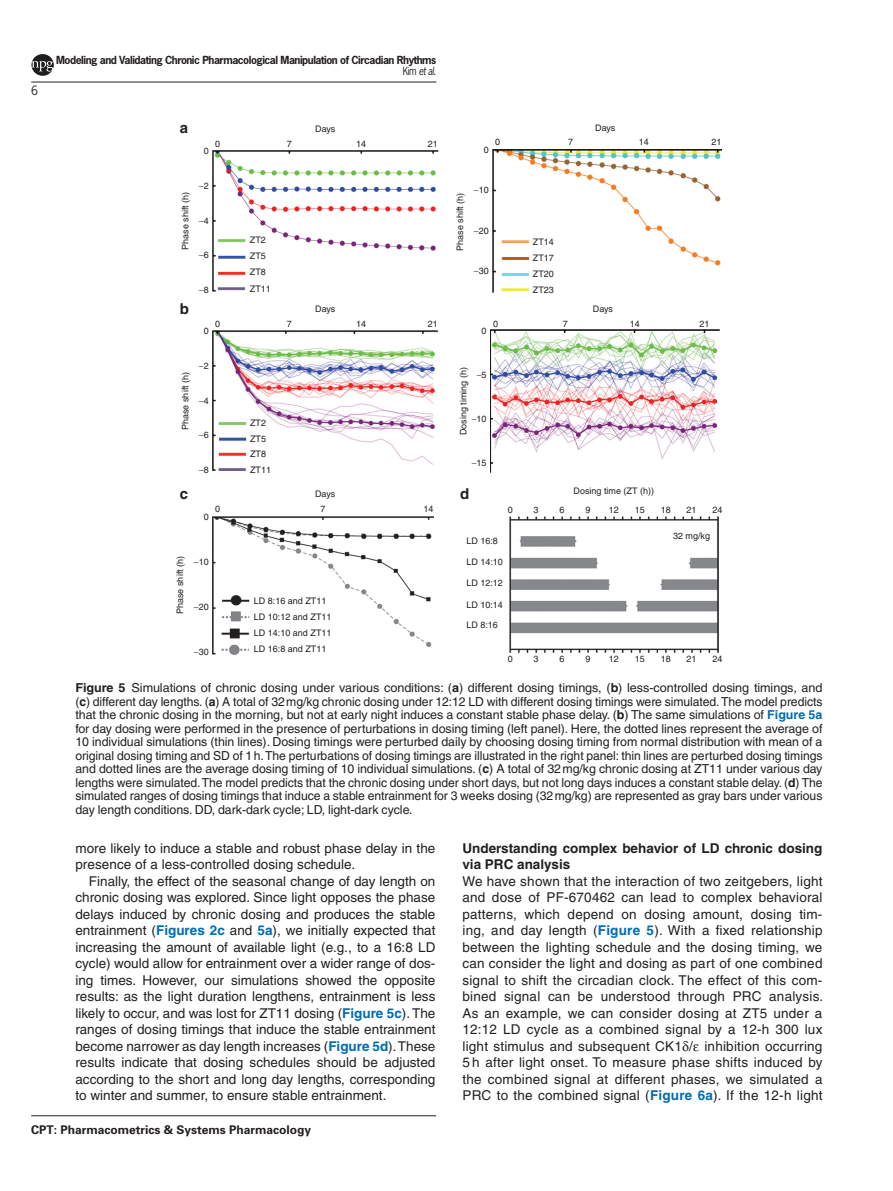
<style>
.page{position:relative;width:893px;height:1191px;background:#fff}
.page>*{position:absolute;margin:0;border:0;box-sizing:border-box;transform-origin:0 0}
.t1{font:700 15px "Helvetica";color:#231f20}
.t2{font:13.5px/16.5px "Helvetica";letter-spacing:.005em;color:#231f20;text-align:justify}
.t3{font:700 13.5px/16.5px "Helvetica";color:#231f20}
.t4{font:12.3px/13.5px "Helvetica";letter-spacing:-.005em;color:#231f20;text-align:justify}
.t5{font:700 12px "Univers";color:#231f20}
.t6{font:12px "News Gothic";color:#231f20}
.t7{font:700 10.5px/11.7px "News Gothic";letter-spacing:-.045em;color:#231f20;text-align:right}
.t8{font:9px/16px "Helvetica";color:#231f20}
.s1{font-weight:400}
.s2{font-weight:400;font-style:italic}
.s3{font-weight:700}
.s4{font-weight:700;color:#006cb3}
</style>
<div class="page">
<hr style="left:31px;top:1115px;width:405px;height:1px;background:#231f20">
<hr style="left:31px;top:82px;width:405px;height:1px;background:#231f20">
<svg style="left:31px;top:54px;width:23px;height:22px"></svg>
<img style="left:213px;top:516px;width:221px;height:138px">
<img style="left:509px;top:517px;width:210px;height:135px">
<img style="left:490px;top:330px;width:229px;height:142px">
<img style="left:212px;top:330px;width:225px;height:140px">
<img style="left:492px;top:150px;width:230px;height:143px">
<img style="left:212px;top:151px;width:227px;height:140px">
<p class="t6" style="left:31px;top:82px;width:8px">6</p>
<p class="t7" style="left:56px;top:53px;width:382px">Modeling and Validating Chronic Pharmacological Manipulation of Circadian Rhythms<br><span class="s1">Kim</span> <span class="s2">et al.</span></p>
<p class="t1" style="left:180px;top:118px;width:10px">a</p>
<p class="t8" style="left:315px;top:121px;width:22px">Days</p>
<p class="t8" style="left:215px;top:135px;width:7px">0</p>
<p class="t8" style="left:204px;top:143px;width:7px">0</p>
<p class="t8" style="left:177px;top:250px;width:60px;rotate:-90deg">Phase shift (h)</p>
<p class="t8" style="left:199px;top:178px;width:11px">−2</p>
<p class="t8" style="left:199px;top:212px;width:11px">−4</p>
<p class="t8" style="left:199px;top:247px;width:11px">−6</p>
<p class="t8" style="left:199px;top:282px;width:11px">−8</p>
<p class="t8" style="left:287px;top:135px;width:7px">7</p>
<p class="t8" style="left:356px;top:135px;width:11px">14</p>
<p class="t8" style="left:250px;top:232px;width:23px">ZT2<br>ZT5<br>ZT8<br>ZT11</p>
<p class="t8" style="left:428px;top:135px;width:12px">21</p>
<p class="t8" style="left:495px;top:134px;width:7px">0</p>
<p class="t8" style="left:484px;top:142px;width:7px">0</p>
<p class="t8" style="left:452px;top:251px;width:60px;rotate:-90deg">Phase shift (h)</p>
<p class="t8" style="left:474px;top:182px;width:16px">−10</p>
<p class="t8" style="left:474px;top:223px;width:16px">−20</p>
<p class="t8" style="left:474px;top:263px;width:16px">−30</p>
<p class="t1" style="left:180px;top:300px;width:11px">b</p>
<p class="t8" style="left:315px;top:301px;width:22px">Days</p>
<p class="t8" style="left:215px;top:315px;width:7px">0</p>
<p class="t8" style="left:204px;top:323px;width:7px">0</p>
<p class="t8" style="left:177px;top:430px;width:60px;rotate:-90deg">Phase shift (h)</p>
<p class="t8" style="left:199px;top:358px;width:11px">−2</p>
<p class="t8" style="left:199px;top:392px;width:11px">−4</p>
<p class="t8" style="left:199px;top:427px;width:11px">−6</p>
<p class="t8" style="left:199px;top:462px;width:11px">−8</p>
<p class="t8" style="left:287px;top:315px;width:7px">7</p>
<p class="t8" style="left:356px;top:315px;width:11px">14</p>
<p class="t8" style="left:250px;top:415px;width:23px;line-height:15.5px">ZT2<br>ZT5<br>ZT8<br>ZT11</p>
<p class="t8" style="left:428px;top:315px;width:12px">21</p>
<p class="t8" style="left:493px;top:315px;width:7px">0</p>
<p class="t8" style="left:482px;top:323px;width:7px">0</p>
<p class="t8" style="left:455px;top:435px;width:70px;rotate:-90deg">Dosing timing (h)</p>
<p class="t8" style="left:477px;top:367px;width:11px">−5</p>
<p class="t8" style="left:472px;top:410px;width:16px">−10</p>
<p class="t8" style="left:472px;top:454px;width:16px">−15</p>
<p class="t8" style="left:595px;top:120px;width:22px">Days</p>
<p class="t8" style="left:568px;top:134px;width:7px">7</p>
<p class="t8" style="left:639px;top:134px;width:12px">14</p>
<p class="t8" style="left:533px;top:234px;width:23px;text-align:justify">ZT14<br>ZT17<br>ZT20<br>ZT23</p>
<p class="t8" style="left:593px;top:301px;width:22px">Days</p>
<p class="t8" style="left:563px;top:315px;width:7px">7</p>
<p class="t8" style="left:630px;top:315px;width:12px">14</p>
<p class="t8" style="left:712px;top:134px;width:12px">21</p>
<p class="t8" style="left:699px;top:315px;width:12px">21</p>
<p class="t8" style="left:635px;top:482px;width:21px;line-height:18.3px;text-indent:-61px">Dosing time (ZT (h))<br>15</p>
<p class="t1" style="left:180px;top:484px;width:10px">c</p>
<p class="t1" style="left:460px;top:484px;width:11px">d</p>
<p class="t8" style="left:315px;top:486px;width:22px">Days</p>
<p class="t8" style="left:321px;top:501px;width:7px">7</p>
<p class="t8" style="left:423px;top:501px;width:12px">14</p>
<p class="t8" style="left:215px;top:501px;width:7px">0</p>
<p class="t8" style="left:508px;top:501px;width:7px">0</p>
<p class="t8" style="left:466px;top:533px;width:33px">LD 16:8</p>
<p class="t8" style="left:466px;top:553px;width:38px">LD 14:10</p>
<p class="t8" style="left:466px;top:575px;width:38px">LD 12:12</p>
<p class="t8" style="left:466px;top:596px;width:38px">LD 10:14</p>
<p class="t8" style="left:466px;top:616px;width:33px">LD 8:16</p>
<p class="t8" style="left:534px;top:501px;width:7px">3</p>
<p class="t8" style="left:559px;top:501px;width:7px">6</p>
<p class="t8" style="left:585px;top:501px;width:7px">9</p>
<p class="t8" style="left:609px;top:501px;width:12px">12</p>
<p class="t8" style="left:661px;top:501px;width:12px">18</p>
<p class="t8" style="left:687px;top:501px;width:12px">21</p>
<p class="t8" style="left:673px;top:528px;width:39px">32 mg/kg</p>
<p class="t8" style="left:712px;top:501px;width:12px">24</p>
<p class="t8" style="left:204px;top:509px;width:7px">0</p>
<p class="t8" style="left:172px;top:614px;width:60px;rotate:-90deg">Phase shift (h)</p>
<p class="t8" style="left:194px;top:554px;width:16px">−10</p>
<p class="t8" style="left:254px;top:592px;width:79px">LD 8:16 and ZT11<br>LD 10:12 and ZT11<br>LD 14:10 and ZT11<br>LD 16:8 and ZT11</p>
<p class="t8" style="left:194px;top:599px;width:16px">−20</p>
<p class="t8" style="left:194px;top:644px;width:16px">−30</p>
<p class="t8" style="left:508px;top:650px;width:7px">0</p>
<p class="t8" style="left:534px;top:650px;width:7px">3</p>
<p class="t8" style="left:559px;top:650px;width:7px">6</p>
<p class="t8" style="left:585px;top:650px;width:7px">9</p>
<p class="t8" style="left:609px;top:650px;width:12px">12</p>
<p class="t8" style="left:635px;top:650px;width:12px">15</p>
<p class="t8" style="left:661px;top:650px;width:12px">18</p>
<p class="t8" style="left:687px;top:650px;width:12px">21</p>
<p class="t8" style="left:712px;top:650px;width:12px">24</p>
<p class="t4" style="left:75px;top:681px;width:749px"><span class="s3">Figure 5</span> Simulations of chronic dosing under various conditions: (<span class="s3">a</span>) different dosing timings, (<span class="s3">b</span>) less-controlled dosing timings, and (<span class="s3">c</span>) different day lengths. (<span class="s3">a</span>) A total of 32mg/kg chronic dosing under 12:12 LD with different dosing timings were simulated. The model predicts that the chronic dosing in the morning, but not at early night induces a constant stable phase delay. (<span class="s3">b</span>) The same simulations of <span class="s4">Figure 5a </span>for day dosing were performed in the presence of perturbations in dosing timing (left panel). Here, the dotted lines represent the average of 10 individual simulations (thin lines). Dosing timings were perturbed daily by choosing dosing timing from normal distribution with mean of a original dosing timing and SD of 1h. The perturbations of dosing timings are illustrated in the right panel: thin lines are perturbed dosing timings and dotted lines are the average dosing timing of 10 individual simulations. (<span class="s3">c</span>) A total of 32mg/kg chronic dosing at ZT11 under various day lengths were simulated. The model predicts that the chronic dosing under short days, but not long days induces a constant stable delay. (<span class="s3">d</span>) The simulated ranges of dosing timings that induce a stable entrainment for 3 weeks dosing (32mg/kg) are represented as gray bars under various day length conditions. DD, dark-dark cycle; LD, light-dark cycle.</p>
<p class="t2" style="left:75px;top:840px;width:362px">more likely to induce a stable and robust phase delay in the presence of a less-controlled dosing schedule.</p>
<p class="t2" style="left:75px;top:873px;width:362px;text-indent:14px">Finally, the effect of the seasonal change of day length on chronic dosing was explored. Since light opposes the phase delays induced by chronic dosing and produces the stable entrainment (<span class="s4">Figures 2c</span> and <span class="s4">5a</span>), we initially expected that increasing the amount of available light (e.g., to a 16:8 LD cycle) would allow for entrainment over a wider range of dos&shy;ing times. However, our simulations showed the opposite results: as the light duration lengthens, entrainment is less likely to occur, and was lost for ZT11 dosing (<span class="s4">Figure 5c</span>). The ranges of dosing timings that induce the stable entrainment become narrower as day length increases (<span class="s4">Figure 5d</span>). These results indicate that dosing schedules should be adjusted according to the short and long day lengths, corresponding to winter and summer, to ensure stable entrainment.</p>
<p class="t3" style="left:462px;top:839px;width:361px">Understanding complex behavior of LD chronic dosing via PRC analysis</p>
<p class="t2" style="left:462px;top:872px;width:362px">We have shown that the interaction of two zeitgebers, light and dose of PF-670462 can lead to complex behavioral patterns, which depend on dosing amount, dosing tim&shy;ing, and day length (<span class="s4">Figure 5</span>). With a fixed relationship between the lighting schedule and the dosing timing, we can consider the light and dosing as part of one combined signal to shift the circadian clock. The effect of this com&shy;bined signal can be understood through PRC analysis.<br>As an example, we can consider dosing at ZT5 under a 12:12 LD cycle as a combined signal by a 12-h 300 lux light stimulus and subsequent CK1 / inhibition occurring 5 h after light onset. To measure phase shifts induced by the combined signal at different phases, we simulated a PRC to the combined signal (<span class="s4">Figure 6a</span>). If the 12-h light</p>
<p class="t5" style="left:31px;top:1122px;width:282px">CPT: Pharmacometrics &amp; Systems Pharmacology</p>
</div>
